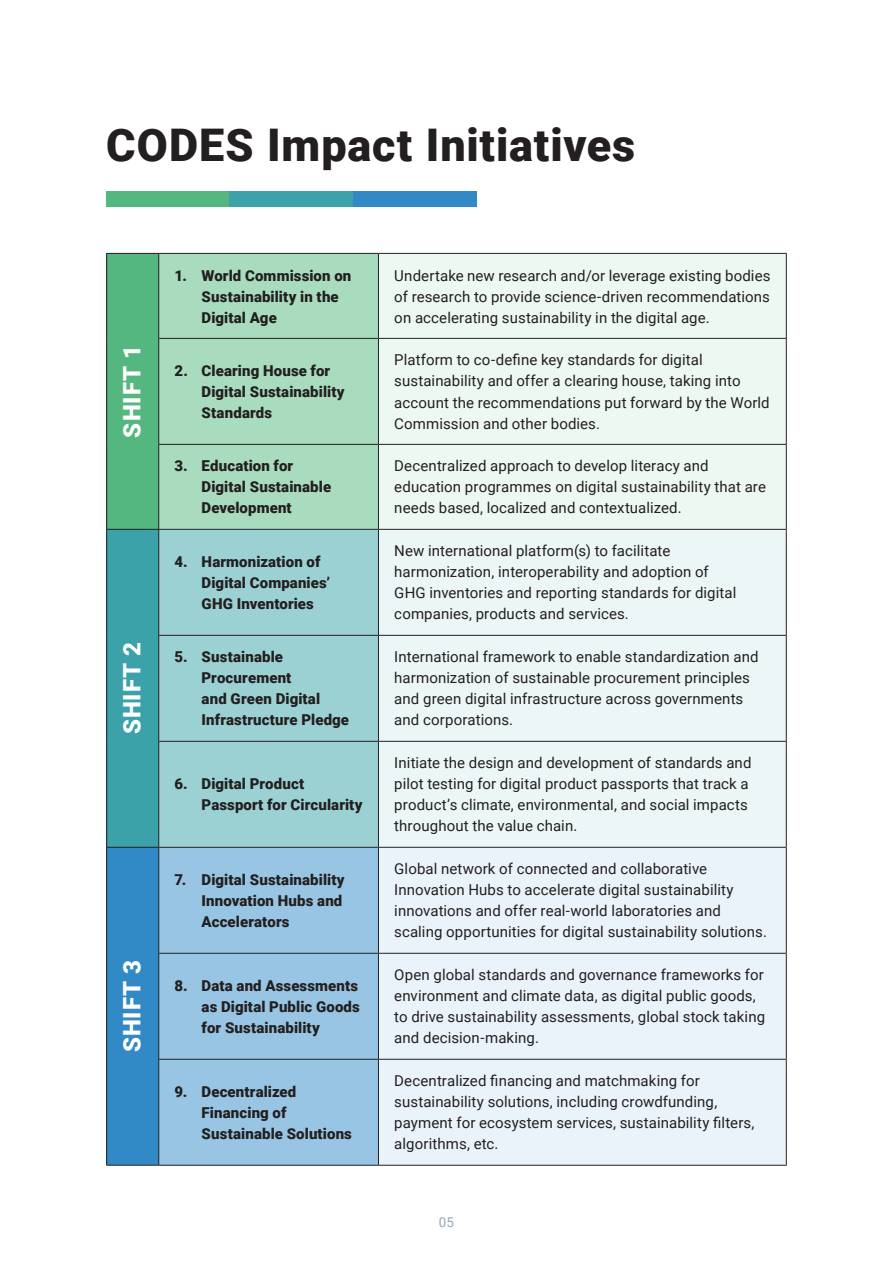
<style>
.page{position:relative;width:893px;height:1263px;background:#fff}
.page>*{position:absolute;margin:0;border:0;box-sizing:border-box;transform-origin:0 0}
.t1{font:900 45px "Roboto";letter-spacing:.02em;color:#231f20}
.t2{font:900 24px "Roboto";letter-spacing:.04em;color:#fff}
.t3{font:15px/21px "Roboto";letter-spacing:.005em;color:#231f20}
.t4{font:900 15px/21px "Roboto";letter-spacing:.01em;color:#231f20}
.t5{font:13.5px "Roboto";color:#95a6b5}
</style>
<div class="page">
<div style="left:106px;top:191px;width:124px;height:16px;background:#54b77f"></div>
<div style="left:230px;top:191px;width:123px;height:16px;background:#3aa2a8"></div>
<div style="left:353px;top:191px;width:123px;height:16px;background:#318ac6"></div>
<div style="left:107px;top:253px;width:52px;height:276px;background:#54b77f"></div>
<div style="left:159px;top:254px;width:219px;height:275px;background:#a9dbbf"></div>
<div style="left:379px;top:254px;width:407px;height:275px;background:#eef8f2"></div>
<div style="left:107px;top:529px;width:52px;height:318px;background:#3aa2a8"></div>
<div style="left:159px;top:530px;width:219px;height:317px;background:#9cd1d3"></div>
<div style="left:379px;top:530px;width:407px;height:317px;background:#ecf6f7"></div>
<div style="left:107px;top:847px;width:52px;height:318px;background:#318ac6"></div>
<div style="left:159px;top:848px;width:219px;height:317px;background:#98c5e3"></div>
<div style="left:379px;top:848px;width:407px;height:317px;background:#ebf3fa"></div>
<hr style="left:106px;top:253px;width:53px;height:1px;background:#231f20">
<hr style="left:106px;top:254px;width:1px;height:84px;background:#231f20">
<hr style="left:106px;top:338px;width:1px;height:106px;background:#231f20">
<hr style="left:106px;top:444px;width:1px;height:85px;background:#231f20">
<hr style="left:159px;top:253px;width:219px;height:1px;background:#231f20">
<hr style="left:158px;top:254px;width:1px;height:84px;background:#231f20">
<hr style="left:378px;top:253px;width:409px;height:1px;background:#231f20">
<hr style="left:378px;top:254px;width:1px;height:84px;background:#231f20">
<hr style="left:786px;top:254px;width:1px;height:84px;background:#231f20">
<hr style="left:158px;top:338px;width:220px;height:1px;background:#231f20">
<hr style="left:158px;top:339px;width:1px;height:105px;background:#231f20">
<hr style="left:378px;top:338px;width:409px;height:1px;background:#231f20">
<hr style="left:378px;top:339px;width:1px;height:105px;background:#231f20">
<hr style="left:786px;top:339px;width:1px;height:105px;background:#231f20">
<hr style="left:158px;top:444px;width:220px;height:1px;background:#231f20">
<hr style="left:158px;top:445px;width:1px;height:84px;background:#231f20">
<hr style="left:378px;top:444px;width:409px;height:1px;background:#231f20">
<hr style="left:378px;top:445px;width:1px;height:84px;background:#231f20">
<hr style="left:786px;top:445px;width:1px;height:84px;background:#231f20">
<hr style="left:106px;top:529px;width:53px;height:1px;background:#231f20">
<hr style="left:106px;top:530px;width:1px;height:105px;background:#231f20">
<hr style="left:106px;top:635px;width:1px;height:106px;background:#231f20">
<hr style="left:106px;top:741px;width:1px;height:106px;background:#231f20">
<hr style="left:159px;top:529px;width:219px;height:1px;background:#231f20">
<hr style="left:158px;top:530px;width:1px;height:105px;background:#231f20">
<hr style="left:378px;top:529px;width:409px;height:1px;background:#231f20">
<hr style="left:378px;top:530px;width:1px;height:105px;background:#231f20">
<hr style="left:786px;top:530px;width:1px;height:105px;background:#231f20">
<hr style="left:158px;top:635px;width:220px;height:1px;background:#231f20">
<hr style="left:158px;top:636px;width:1px;height:105px;background:#231f20">
<hr style="left:378px;top:635px;width:409px;height:1px;background:#231f20">
<hr style="left:378px;top:636px;width:1px;height:105px;background:#231f20">
<hr style="left:786px;top:636px;width:1px;height:105px;background:#231f20">
<hr style="left:158px;top:741px;width:220px;height:1px;background:#231f20">
<hr style="left:158px;top:742px;width:1px;height:105px;background:#231f20">
<hr style="left:378px;top:741px;width:409px;height:1px;background:#231f20">
<hr style="left:378px;top:742px;width:1px;height:105px;background:#231f20">
<hr style="left:786px;top:742px;width:1px;height:105px;background:#231f20">
<hr style="left:106px;top:847px;width:53px;height:1px;background:#231f20">
<hr style="left:106px;top:848px;width:1px;height:105px;background:#231f20">
<hr style="left:106px;top:953px;width:1px;height:106px;background:#231f20">
<hr style="left:106px;top:1059px;width:1px;height:106px;background:#231f20">
<hr style="left:106px;top:1165px;width:53px;height:1px;background:#231f20">
<hr style="left:159px;top:847px;width:219px;height:1px;background:#231f20">
<hr style="left:158px;top:848px;width:1px;height:105px;background:#231f20">
<hr style="left:378px;top:847px;width:409px;height:1px;background:#231f20">
<hr style="left:378px;top:848px;width:1px;height:105px;background:#231f20">
<hr style="left:786px;top:848px;width:1px;height:105px;background:#231f20">
<hr style="left:158px;top:953px;width:220px;height:1px;background:#231f20">
<hr style="left:158px;top:954px;width:1px;height:105px;background:#231f20">
<hr style="left:378px;top:953px;width:409px;height:1px;background:#231f20">
<hr style="left:378px;top:954px;width:1px;height:105px;background:#231f20">
<hr style="left:786px;top:954px;width:1px;height:105px;background:#231f20">
<hr style="left:158px;top:1059px;width:220px;height:1px;background:#231f20">
<hr style="left:158px;top:1060px;width:1px;height:105px;background:#231f20">
<hr style="left:378px;top:1059px;width:409px;height:1px;background:#231f20">
<hr style="left:378px;top:1060px;width:1px;height:105px;background:#231f20">
<hr style="left:786px;top:1060px;width:1px;height:105px;background:#231f20">
<hr style="left:159px;top:1165px;width:219px;height:1px;background:#231f20">
<hr style="left:378px;top:1165px;width:409px;height:1px;background:#231f20">
<h1 class="t1" style="left:106px;top:126px;width:530px">CODES Impact Initiatives</h1>
<h2 class="t2" style="left:122px;top:437px;width:94px;rotate:-90deg">SHIFT 1</h2>
<h2 class="t2" style="left:122px;top:734px;width:94px;rotate:-90deg">SHIFT 2</h2>
<h2 class="t2" style="left:122px;top:1052px;width:94px;rotate:-90deg">SHIFT 3</h2>
<p class="t4" style="left:202px;top:266px;width:151px;text-indent:-27px">1. World Commission on<br>Sustainability in the<br>Digital Age</p>
<p class="t3" style="left:394px;top:266px;width:378px;text-align:justify">Undertake new research and/or leverage existing bodies of research to provide science-driven recommendations on accelerating sustainability in the digital age.</p>
<p class="t4" style="left:202px;top:361px;width:145px;text-indent:-27px">2. Clearing House for<br>Digital Sustainability<br>Standards</p>
<p class="t3" style="left:394px;top:349px;width:377px">Platform to co-define key standards for digital sustainability and offer a clearing house, taking into account the recommendations put forward by the World Commission and other bodies.</p>
<p class="t4" style="left:202px;top:457px;width:131px;text-indent:-27px">3. Education for<br>Digital Sustainable<br>Development</p>
<p class="t3" style="left:394px;top:457px;width:373px">Decentralized approach to develop literacy and education programmes on digital sustainability that are needs based, localized and contextualized.</p>
<p class="t4" style="left:202px;top:552px;width:130px;text-indent:-27px">4. Harmonization of<br>Digital Companies’<br>GHG Inventories</p>
<p class="t3" style="left:394px;top:542px;width:344px">New international platform(s) to facilitate harmonization, interoperability and adoption of GHG inventories and reporting standards for digital companies, products and services.</p>
<p class="t4" style="left:202px;top:648px;width:149px;text-indent:-27px">5. Sustainable<br>Procurement<br>and Green Digital<br>Infrastructure Pledge</p>
<p class="t3" style="left:394px;top:648px;width:366px">International framework to enable standardization and harmonization of sustainable procurement principles and green digital infrastructure across governments and corporations.</p>
<p class="t4" style="left:202px;top:775px;width:162px;text-indent:-27px">6. Digital Product<br>Passport for Circularity</p>
<p class="t3" style="left:394px;top:754px;width:359px">Initiate the design and development of standards and pilot testing for digital product passports that track a product’s climate, environmental, and social impacts throughout the value chain.</p>
<p class="t4" style="left:202px;top:870px;width:145px;text-indent:-27px">7. Digital Sustainability<br>Innovation Hubs and<br>Accelerators</p>
<p class="t3" style="left:394px;top:859px;width:374px">Global network of connected and collaborative Innovation Hubs to accelerate digital sustainability innovations and offer real-world laboratories and scaling opportunities for digital sustainability solutions.</p>
<p class="t4" style="left:202px;top:976px;width:160px;text-align:justify;text-indent:-27px">8. Data and Assessments as Digital Public Goods for Sustainability</p>
<p class="t3" style="left:394px;top:965px;width:372px">Open global standards and governance frameworks for environment and climate data, as digital public goods, to drive sustainability assessments, global stock taking and decision-making.</p>
<p class="t4" style="left:202px;top:1082px;width:152px;text-indent:-27px">9. Decentralized<br>Financing of<br>Sustainable Solutions</p>
<p class="t3" style="left:394px;top:1070px;width:362px">Decentralized financing and matchmaking for sustainability solutions, including crowdfunding, payment for ecosystem services, sustainability filters, algorithms, etc.</p>
<p class="t5" style="left:439px;top:1216px;width:17px">05</p>
</div>
